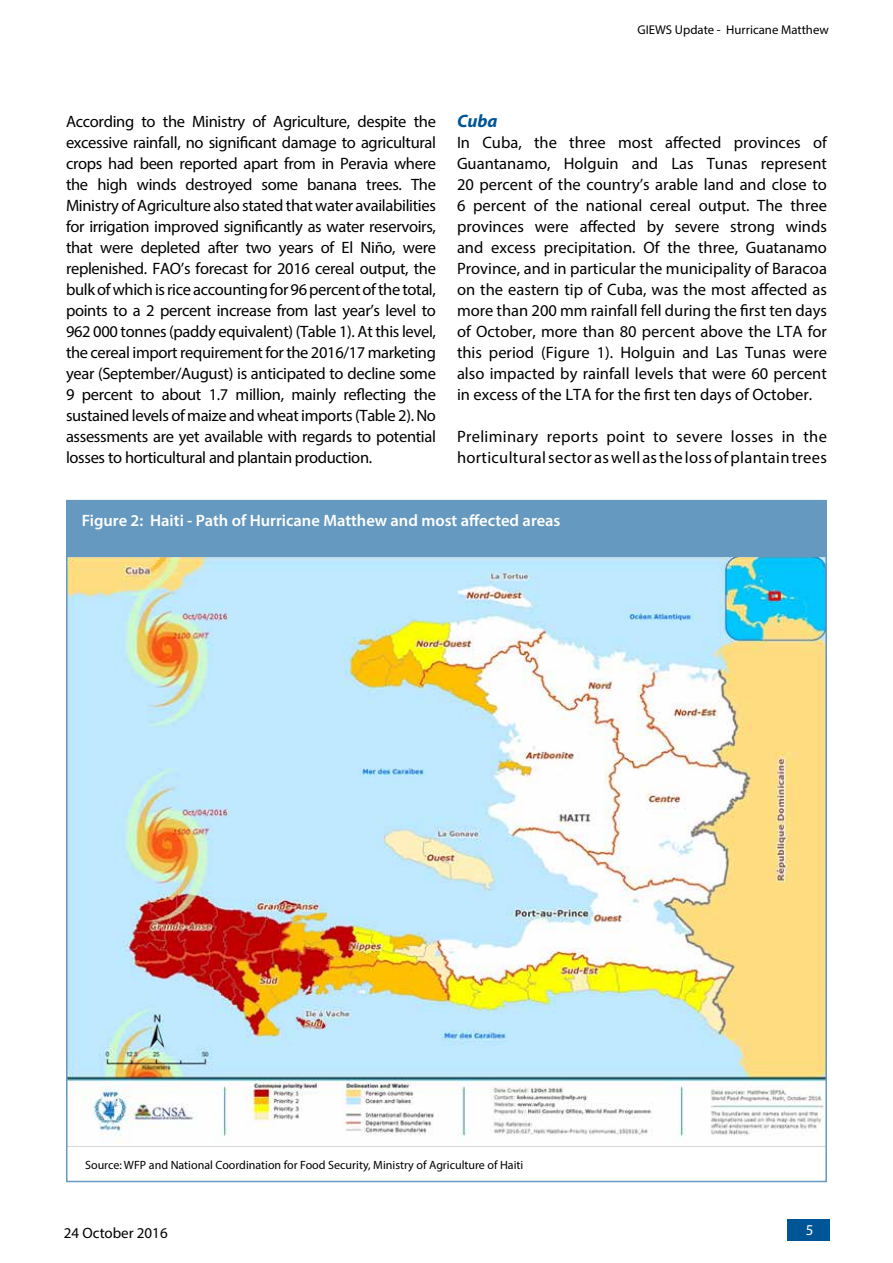
<style>
.page{position:relative;width:893px;height:1263px;background:#fff}
.page>*{position:absolute;margin:0;border:0;box-sizing:border-box;transform-origin:0 0}
.t1{font:italic 700 18px "Myriad Pro";color:#005596}
.t2{font:16.5px/21px "Myriad Pro";color:#000;text-align:justify}
.t3{font:16.5px/21px "Myriad Pro";letter-spacing:.02em;color:#000}
.t4{font:600 16.5px "Myriad Pro";color:#fff}
.t5{font:15px "Myriad Pro";color:#000}
.t6{font:15px "Myriad Pro";color:#fff}
.t7{font:12.75px "Myriad Pro";color:#000}
.t8{font:12px "Myriad Pro";color:#000}
</style>
<div class="page">
<div style="left:788px;top:1219px;width:42px;height:21px;background:#005596"></div>
<div style="left:67px;top:502px;width:759px;height:55px;background:#6699c0"></div>
<img style="left:69px;top:557px;width:755px;height:590px">
<p class="t7" style="left:637px;top:22px;width:193px">GIEWS Update - Hurricane Matthew</p>
<p class="t2" style="left:66px;top:111px;width:372px">According to the Ministry of Agriculture, despite the excessive rainfall, no significant damage to agricultural crops had been reported apart from in Peravia where the high winds destroyed some banana trees. The Ministry of Agriculture also stated that water availabilities for irrigation improved significantly as water reservoirs, that were depleted after two years of El Niño, were replenished. FAO’s forecast for 2016 cereal output, the bulk of which is rice accounting for 96 percent of the total, points to a 2 percent increase from last year’s level to 962 000 tonnes (paddy equivalent) (Table 1). At this level, the cereal import requirement for the 2016/17 marketing year (September/August) is anticipated to decline some 9 percent to about 1.7 million, mainly reflecting the sustained levels of maize and wheat imports (Table 2). No assessments are yet available with regards to potential losses to horticultural and plantain production.</p>
<p class="t1" style="left:457px;top:109px;width:42px">Cuba</p>
<p class="t2" style="left:457px;top:132px;width:372px">In Cuba, the three most affected provinces of Guantanamo, Holguin and Las Tunas represent 20 percent of the country’s arable land and close to 6 percent of the national cereal output. The three provinces were affected by severe strong winds and excess precipitation. Of the three, Guatanamo Province, and in particular the municipality of Baracoa on the eastern tip of Cuba, was the most affected as more than 200 mm rainfall fell during the first ten days of October, more than 80 percent above the LTA for this period (Figure 1). Holguin and Las Tunas were also impacted by rainfall levels that were 60 percent in excess of the LTA for the first ten days of October.</p>
<p class="t3" style="left:457px;top:426px;width:371px">Preliminary reports point to severe losses in the horticultural sector as well as the loss of plantain trees</p>
<p class="t4" style="left:82px;top:510px;width:480px">Figure 2: Haiti - Path of Hurricane Matthew and most affected areas</p>
<p class="t8" style="left:85px;top:1157px;width:440px">Source: WFP and National Coordination for Food Security, Ministry of Agriculture of Haiti</p>
<p class="t5" style="left:64px;top:1223px;width:105px">24 October 2016</p>
<p class="t6" style="left:806px;top:1220px;width:9px">5</p>
</div>
